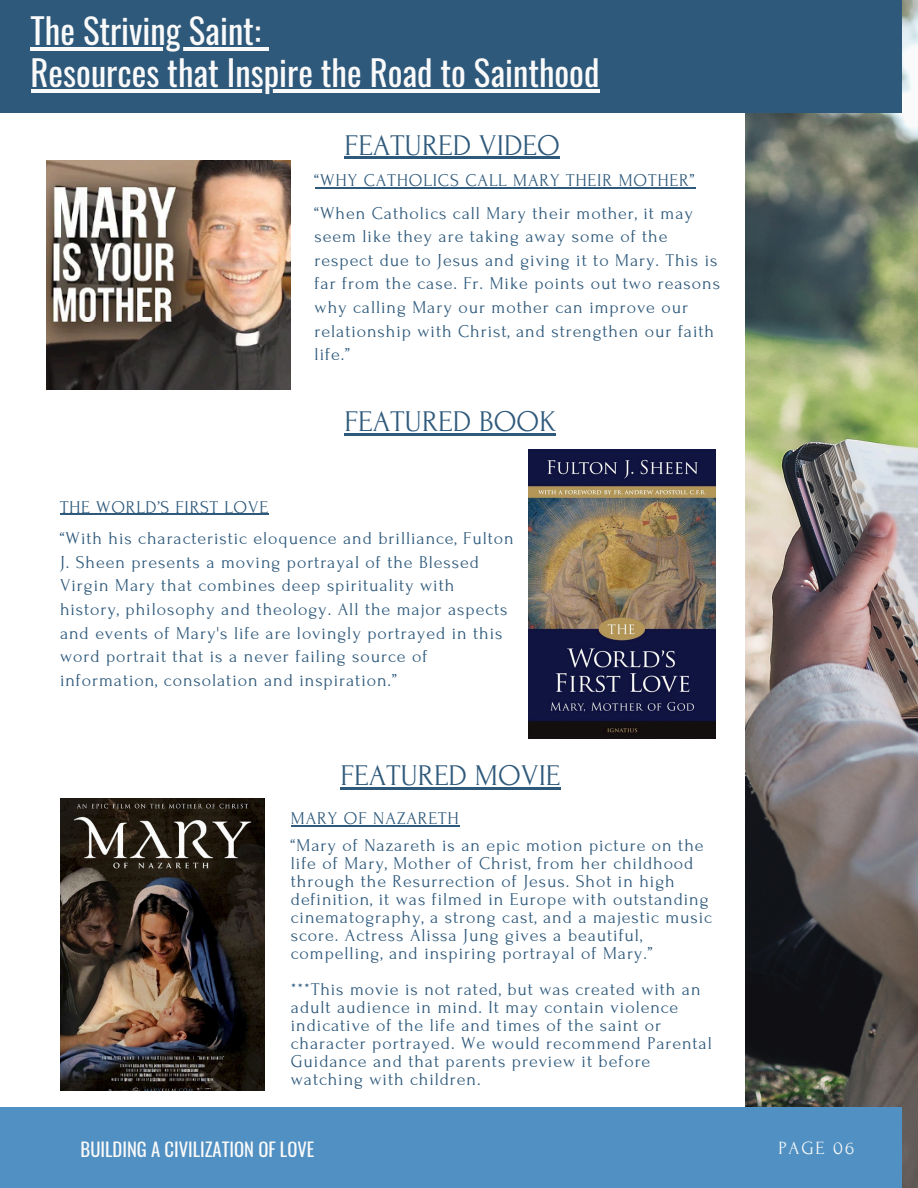
<style>
.page{position:relative;width:918px;height:1188px;background:#fff}
.page>*{position:absolute;margin:0;border:0;box-sizing:border-box;transform-origin:0 0}
.t1{font:34.8px "Oswald";color:#fafafa}
.t2{font:30px "Forum";color:#2e597b}
.t3{font:18.6px "Oswald";color:#fafafa}
.t4{font:18.6px "Forum";letter-spacing:.1em;color:#fafafa}
.t5{font:18px/23.7px "Forum";letter-spacing:.05em;color:#2e597b}
</style>
<div class="page">
<img style="left:745px;top:0;width:173px;height:1188px">
<div style="left:0;top:0;width:901px;height:112px;background:#2e597b"></div>
<div style="left:0;top:1107px;width:901px;height:81px;background:#5090c2"></div>
<img style="left:60px;top:799px;width:205px;height:291px">
<img style="left:529px;top:449px;width:186px;height:290px">
<img style="left:46px;top:160px;width:244px;height:230px">
<hr style="left:31px;top:47px;width:230px;height:4px;background:#fafafa">
<svg style="left:261px;top:47px;width:8px;height:4px"></svg>
<hr style="left:31px;top:89px;width:568px;height:3px;background:#fafafa">
<hr style="left:315px;top:187px;width:380px;height:1px;background:#2e597b">
<hr style="left:291px;top:825px;width:169px;height:2px;background:#2e597b">
<hr style="left:345px;top:157px;width:215px;height:2px;background:#2e597b">
<hr style="left:345px;top:434px;width:211px;height:2px;background:#2e597b">
<hr style="left:340px;top:787px;width:221px;height:2px;background:#2e597b">
<hr style="left:60px;top:514px;width:209px;height:1px;background:#2e597b">
<h3 class="t1" style="left:31px;top:4px;width:232px">The Striving Saint:</h3>
<p class="t1" style="left:31px;top:45px;width:570px">Resources that Inspire the Road to Sainthood</p>
<h2 class="t2" style="left:345px;top:129px;width:217px">FEATURED VIDEO</h2>
<p class="t5" style="left:315px;top:164px;width:381px;line-height:32.7px">“WHY CATHOLICS CALL MARY THEIR MOTHER” “When Catholics call Mary their mother, it may</p>
<p class="t5" style="left:315px;top:225px;width:407px">seem like they are taking away some of the respect due to Jesus and giving it to Mary. This is far from the case. Fr. Mike points out two reasons why calling Mary our mother can improve our relationship with Christ, and strengthen our faith life.”</p>
<p class="t2" style="left:345px;top:406px;width:213px">FEATURED BOOK</p>
<h3 class="t5" style="left:60px;top:491px;width:455px;line-height:31.5px">THE WORLD’S FIRST LOVE<br>“With his characteristic eloquence and brilliance, Fulton</h3>
<p class="t5" style="left:60px;top:550px;width:449px">J. Sheen presents a moving portrayal of the Blessed Virgin Mary that combines deep spirituality with history, philosophy and theology. All the major aspects and events of Mary's life are lovingly portrayed in this word portrait that is a never failing source of information, consolation and inspiration.”</p>
<h3 class="t2" style="left:340px;top:759px;width:222px">FEATURED MOVIE</h3>
<p class="t5" style="left:291px;top:805px;width:414px;line-height:27px">MARY OF NAZARETH<br>“Mary of Nazareth is an epic motion picture on the</p>
<p class="t5" style="left:291px;top:855px;width:423px;line-height:18px">life of Mary, Mother of Christ, from her childhood through the Resurrection of Jesus. Shot in high definition, it was filmed in Europe with outstanding cinematography, a strong cast, and a majestic music score. Actress Alissa Jung gives a beautiful, compelling, and inspiring portrayal of Mary.”</p>
<p class="t5" style="left:291px;top:981px;width:422px;line-height:18px">***This movie is not rated, but was created with an adult audience in mind. It may contain violence indicative of the life and times of the saint or character portrayed. We would recommend Parental Guidance and that parents preview it before watching with children.</p>
<h2 class="t3" style="left:81px;top:1135px;width:235px">BUILDING A CIVILIZATION OF LOVE</h2>
<p class="t4" style="left:778px;top:1138px;width:77px">PAGE 06</p>
</div>
